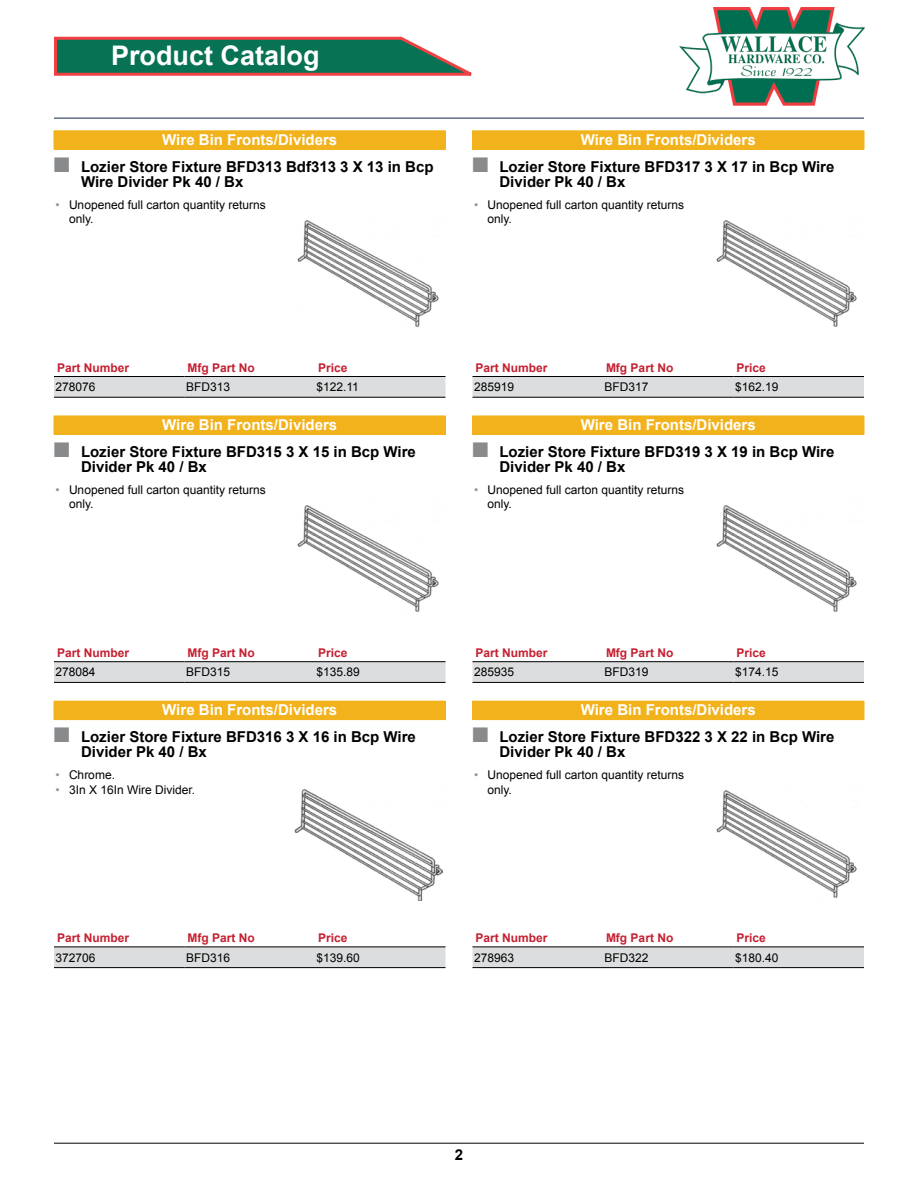
<style>
.page{position:relative;width:918px;height:1188px;background:#fff}
.page>*{position:absolute;margin:0;border:0;box-sizing:border-box;transform-origin:0 0}
.t1{font:700 27px "Arial";color:#fff}
.t2{font:700 15px/15px "Arial";color:#000}
.t3{font:700 15px "Arial";color:#fff}
.t4{font:12px/14.4px "Arial";color:#000}
.t5{font:700 12px "Arial";color:#c42031}
.s1{color:#888a8c}
.s2{color:#939598}
</style>
<div class="page">
<hr style="left:54px;top:118px;width:810px;height:1px;background:#10264b">
<hr style="left:54px;top:1143px;width:810px;height:1px;background:#000">
<svg style="left:54px;top:36px;width:418px;height:40px;background:#447862"></svg>
<img style="left:680px;top:7px;width:184px;height:98px">
<div style="left:54px;top:131px;width:392px;height:18px;background:#f2b21c"></div>
<hr style="left:54px;top:149px;width:392px;height:1px;background:#f2b21c">
<img style="left:297px;top:220px;width:142px;height:107px">
<div style="left:54px;top:377px;width:392px;height:20px;background:#dcddde"></div>
<hr style="left:54px;top:376px;width:130px;height:1px;background:#000">
<hr style="left:54px;top:397px;width:130px;height:1px;background:#000">
<hr style="left:184px;top:376px;width:131px;height:1px;background:#000">
<hr style="left:184px;top:397px;width:131px;height:1px;background:#000">
<hr style="left:315px;top:376px;width:131px;height:1px;background:#000">
<hr style="left:315px;top:397px;width:131px;height:1px;background:#000">
<div style="left:54px;top:416px;width:392px;height:18px;background:#f2b21c"></div>
<hr style="left:54px;top:434px;width:392px;height:1px;background:#f2b21c">
<img style="left:297px;top:505px;width:142px;height:107px">
<svg style="left:54px;top:662px;width:392px;height:20px;background:#d9dadb"></svg>
<hr style="left:54px;top:661px;width:130px;height:1px;background:#000">
<hr style="left:54px;top:682px;width:130px;height:1px;background:#000">
<hr style="left:184px;top:661px;width:131px;height:1px;background:#000">
<hr style="left:184px;top:682px;width:131px;height:1px;background:#000">
<hr style="left:315px;top:661px;width:131px;height:1px;background:#000">
<hr style="left:315px;top:682px;width:131px;height:1px;background:#000">
<div style="left:54px;top:701px;width:392px;height:19px;background:#f2b21c"></div>
<img style="left:294px;top:789px;width:148px;height:111px">
<div style="left:54px;top:948px;width:392px;height:19px;background:#dcddde"></div>
<hr style="left:54px;top:947px;width:130px;height:1px;background:#000">
<hr style="left:54px;top:967px;width:130px;height:1px;background:#000">
<hr style="left:184px;top:947px;width:131px;height:1px;background:#000">
<hr style="left:184px;top:967px;width:131px;height:1px;background:#000">
<hr style="left:315px;top:947px;width:131px;height:1px;background:#000">
<hr style="left:315px;top:967px;width:131px;height:1px;background:#000">
<div style="left:472px;top:131px;width:392px;height:18px;background:#f2b21c"></div>
<svg style="left:864px;top:131px;width:1px;height:18px"></svg>
<hr style="left:472px;top:149px;width:392px;height:1px;background:#f2b21c">
<img style="left:716px;top:220px;width:141px;height:107px">
<div style="left:472px;top:377px;width:392px;height:20px;background:#dcddde"></div>
<hr style="left:472px;top:376px;width:131px;height:1px;background:#000">
<hr style="left:472px;top:397px;width:131px;height:1px;background:#000">
<hr style="left:603px;top:376px;width:131px;height:1px;background:#000">
<hr style="left:603px;top:397px;width:131px;height:1px;background:#000">
<hr style="left:734px;top:376px;width:130px;height:1px;background:#000">
<hr style="left:734px;top:397px;width:130px;height:1px;background:#000">
<div style="left:472px;top:416px;width:392px;height:18px;background:#f2b21c"></div>
<svg style="left:864px;top:416px;width:1px;height:18px"></svg>
<hr style="left:472px;top:434px;width:392px;height:1px;background:#f2b21c">
<img style="left:716px;top:505px;width:141px;height:107px">
<svg style="left:472px;top:662px;width:392px;height:20px;background:#d9dadb"></svg>
<hr style="left:472px;top:661px;width:131px;height:1px;background:#000">
<hr style="left:472px;top:682px;width:131px;height:1px;background:#000">
<hr style="left:603px;top:661px;width:131px;height:1px;background:#000">
<hr style="left:603px;top:682px;width:131px;height:1px;background:#000">
<hr style="left:734px;top:661px;width:130px;height:1px;background:#000">
<hr style="left:734px;top:682px;width:130px;height:1px;background:#000">
<div style="left:472px;top:701px;width:392px;height:19px;background:#f2b21c"></div>
<svg style="left:864px;top:701px;width:1px;height:18px"></svg>
<img style="left:716px;top:790px;width:141px;height:108px">
<div style="left:472px;top:948px;width:392px;height:19px;background:#dcddde"></div>
<hr style="left:472px;top:947px;width:131px;height:1px;background:#000">
<hr style="left:472px;top:967px;width:131px;height:1px;background:#000">
<hr style="left:603px;top:947px;width:131px;height:1px;background:#000">
<hr style="left:603px;top:967px;width:131px;height:1px;background:#000">
<hr style="left:734px;top:947px;width:130px;height:1px;background:#000">
<hr style="left:734px;top:967px;width:130px;height:1px;background:#000">
<h1 class="t1" style="left:111px;top:37px;width:210px">Product Catalog</h1>
<p class="t3" style="left:162px;top:129px;width:176px">Wire Bin Fronts/Dividers</p>
<p class="t2" style="left:81px;top:159px;width:354px;text-indent:-27px"><span class="s1">■</span> Lozier Store Fixture BFD313 Bdf313 3 X 13 in Bcp<br>Wire Divider Pk 40 / Bx</p>
<p class="t4" style="left:69px;top:197px;width:198px;text-indent:-14px"><span class="s2">•</span> Unopened full carton quantity returns only.</p>
<p class="t3" style="left:581px;top:129px;width:176px">Wire Bin Fronts/Dividers</p>
<p class="t2" style="left:500px;top:159px;width:336px;text-indent:-27px"><span class="s1">■</span> Lozier Store Fixture BFD317 3 X 17 in Bcp Wire<br>Divider Pk 40 / Bx</p>
<p class="t4" style="left:488px;top:197px;width:198px;text-indent:-14px"><span class="s2">•</span> Unopened full carton quantity returns only.</p>
<p class="t5" style="left:57px;top:359px;width:74px">Part Number</p>
<p class="t5" style="left:188px;top:359px;width:69px">Mfg Part No</p>
<p class="t5" style="left:318px;top:359px;width:31px">Price</p>
<p class="t4" style="left:56px;top:380px;width:42px">278076</p>
<p class="t4" style="left:186px;top:380px;width:46px">BFD313</p>
<p class="t4" style="left:316px;top:380px;width:44px">$122.11</p>
<p class="t3" style="left:162px;top:414px;width:176px">Wire Bin Fronts/Dividers</p>
<p class="t2" style="left:81px;top:444px;width:336px;text-indent:-27px"><span class="s1">■</span> Lozier Store Fixture BFD315 3 X 15 in Bcp Wire<br>Divider Pk 40 / Bx</p>
<p class="t4" style="left:69px;top:483px;width:198px;text-indent:-14px"><span class="s2">•</span> Unopened full carton quantity returns only.</p>
<p class="t5" style="left:57px;top:645px;width:74px">Part Number</p>
<p class="t5" style="left:188px;top:645px;width:69px">Mfg Part No</p>
<p class="t5" style="left:318px;top:645px;width:31px">Price</p>
<p class="t4" style="left:56px;top:665px;width:42px">278084</p>
<p class="t4" style="left:186px;top:665px;width:46px">BFD315</p>
<p class="t4" style="left:316px;top:665px;width:45px">$135.89</p>
<p class="t3" style="left:162px;top:699px;width:176px">Wire Bin Fronts/Dividers</p>
<p class="t2" style="left:81px;top:730px;width:336px;text-indent:-27px"><span class="s1">■</span> Lozier Store Fixture BFD316 3 X 16 in Bcp Wire<br>Divider Pk 40 / Bx</p>
<p class="t4" style="left:56px;top:768px;width:61px"><span class="s2">•</span> Chrome.</p>
<p class="t4" style="left:56px;top:782px;width:141px"><span class="s2">•</span> 3In X 16In Wire Divider.</p>
<p class="t5" style="left:57px;top:930px;width:74px">Part Number</p>
<p class="t5" style="left:188px;top:930px;width:69px">Mfg Part No</p>
<p class="t5" style="left:318px;top:930px;width:31px">Price</p>
<p class="t4" style="left:56px;top:950px;width:42px">372706</p>
<p class="t4" style="left:186px;top:950px;width:46px">BFD316</p>
<p class="t4" style="left:316px;top:950px;width:45px">$139.60</p>
<p class="t5" style="left:476px;top:359px;width:74px">Part Number</p>
<p class="t5" style="left:606px;top:359px;width:69px">Mfg Part No</p>
<p class="t5" style="left:736px;top:359px;width:31px">Price</p>
<p class="t4" style="left:474px;top:380px;width:42px">285919</p>
<p class="t4" style="left:604px;top:380px;width:46px">BFD317</p>
<p class="t4" style="left:735px;top:380px;width:45px">$162.19</p>
<p class="t3" style="left:581px;top:414px;width:176px">Wire Bin Fronts/Dividers</p>
<p class="t2" style="left:500px;top:444px;width:336px;text-indent:-27px"><span class="s1">■</span> Lozier Store Fixture BFD319 3 X 19 in Bcp Wire<br>Divider Pk 40 / Bx</p>
<p class="t4" style="left:488px;top:483px;width:198px;text-indent:-14px"><span class="s2">•</span> Unopened full carton quantity returns only.</p>
<p class="t5" style="left:476px;top:645px;width:74px">Part Number</p>
<p class="t5" style="left:606px;top:645px;width:69px">Mfg Part No</p>
<p class="t5" style="left:736px;top:645px;width:31px">Price</p>
<p class="t4" style="left:474px;top:665px;width:42px">285935</p>
<p class="t4" style="left:604px;top:665px;width:46px">BFD319</p>
<p class="t4" style="left:735px;top:665px;width:45px">$174.15</p>
<p class="t3" style="left:581px;top:699px;width:176px">Wire Bin Fronts/Dividers</p>
<p class="t2" style="left:500px;top:730px;width:336px;text-indent:-27px"><span class="s1">■</span> Lozier Store Fixture BFD322 3 X 22 in Bcp Wire<br>Divider Pk 40 / Bx</p>
<p class="t4" style="left:488px;top:768px;width:198px;text-indent:-14px"><span class="s2">•</span> Unopened full carton quantity returns only.</p>
<p class="t5" style="left:476px;top:930px;width:74px">Part Number</p>
<p class="t5" style="left:606px;top:930px;width:69px">Mfg Part No</p>
<p class="t5" style="left:736px;top:930px;width:31px">Price</p>
<p class="t4" style="left:474px;top:950px;width:42px">278963</p>
<p class="t4" style="left:604px;top:950px;width:46px">BFD322</p>
<p class="t4" style="left:735px;top:950px;width:45px">$180.40</p>
<p class="t2" style="left:455px;top:1148px;width:10px">2</p>
</div>
